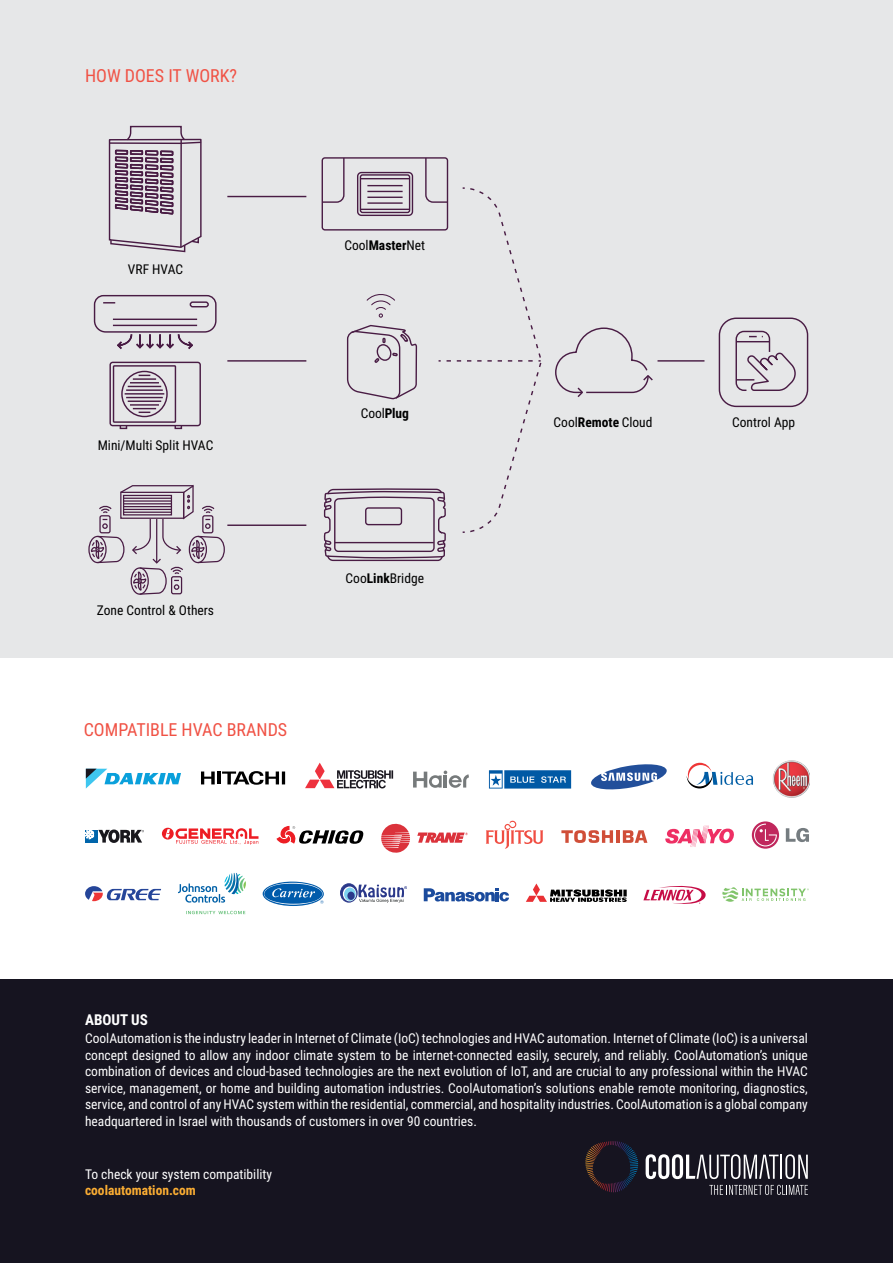
<style>
.page{position:relative;width:893px;height:1263px;background:#fff}
.page>*{position:absolute;margin:0;border:0;box-sizing:border-box;transform-origin:0 0}
.t1{font:18px "Roboto Condensed";color:#f05245}
.t2{font:700 15px "Roboto Condensed";color:#fff}
.t3{font:13.5px/16.5px "Roboto Condensed";color:#fff;text-align:justify}
.t4{font:13.5px "Roboto Condensed";color:#000}
.t5{font:700 13.5px "Roboto Condensed";color:#fbad33}
.s1{font-weight:700}
</style>
<div class="page">
<div style="left:0;top:0;width:893px;height:658px;background:#e6e7e8"></div>
<hr style="left:227px;top:196px;width:79px;height:1px;background:#491c44">
<hr style="left:227px;top:360px;width:79px;height:2px;background:#491c44">
<hr style="left:227px;top:524px;width:79px;height:2px;background:#491c44">
<svg style="left:555px;top:327px;width:98px;height:70px"></svg>
<hr style="left:657px;top:360px;width:47px;height:2px;background:#491c44">
<svg style="left:108px;top:125px;width:94px;height:128px"></svg>
<div style="left:109px;top:362px;width:92px;height:64px;border:1px solid #491c44;border-radius:3px"></div>
<div style="left:113px;top:365px;width:63px;height:58px;border:1px solid #491c44"></div>
<div style="left:121px;top:371px;width:47px;height:46px;border:1px solid #491c44;border-radius:50%"></div>
<hr style="left:125px;top:393px;width:39px;height:2px;background:#491c44">
<hr style="left:126px;top:389px;width:37px;height:2px;background:#491c44">
<hr style="left:128px;top:386px;width:33px;height:1px;background:#491c44">
<svg style="left:130px;top:382px;width:29px;height:1px"></svg>
<hr style="left:133px;top:378px;width:23px;height:2px;background:#491c44">
<hr style="left:126px;top:397px;width:37px;height:1px;background:#491c44">
<hr style="left:128px;top:400px;width:33px;height:2px;background:#491c44">
<hr style="left:130px;top:404px;width:29px;height:2px;background:#491c44">
<svg style="left:133px;top:408px;width:23px;height:5px"></svg>
<svg style="left:120px;top:425px;width:7px;height:4px"></svg>
<svg style="left:175px;top:425px;width:7px;height:4px"></svg>
<svg style="left:93px;top:294px;width:124px;height:56px"></svg>
<div style="left:88px;top:536px;width:19px;height:27px;border:1px solid #491c44;border-radius:50%"></div>
<svg style="left:90px;top:484px;width:135px;height:111px"></svg>
<div style="left:719px;top:317px;width:89px;height:90px;border:1px solid #491c44;border-radius:17px"></div>
<svg style="left:735px;top:330px;width:61px;height:61px"></svg>
<svg style="left:321px;top:157px;width:221px;height:405px"></svg>
<svg style="left:752px;top:821px;width:27px;height:28px"></svg>
<svg style="left:754px;top:824px;width:23px;height:22px"></svg>
<svg style="left:786px;top:828px;width:23px;height:14px"></svg>
<svg style="left:86px;top:769px;width:95px;height:19px"></svg>
<svg style="left:305px;top:763px;width:88px;height:25px"></svg>
<svg style="left:486px;top:821px;width:57px;height:28px"></svg>
<svg style="left:201px;top:771px;width:84px;height:14px"></svg>
<svg style="left:591px;top:764px;width:76px;height:26px"></svg>
<svg style="left:85px;top:829px;width:59px;height:14px"></svg>
<svg style="left:381px;top:823px;width:29px;height:30px"></svg>
<svg style="left:417px;top:832px;width:51px;height:11px"></svg>
<svg style="left:561px;top:830px;width:52px;height:13px"></svg>
<hr style="left:616px;top:830px;width:4px;height:13px;background:#d04e38">
<svg style="left:623px;top:830px;width:24px;height:13px"></svg>
<svg style="left:688px;top:763px;width:65px;height:22px"></svg>
<img style="left:687px;top:773px;width:25px;height:15px">
<svg style="left:413px;top:770px;width:56px;height:18px"></svg>
<svg style="left:665px;top:825px;width:69px;height:22px"></svg>
<img style="left:773px;top:760px;width:37px;height:37px">
<svg style="left:489px;top:770px;width:82px;height:18px"></svg>
<svg style="left:263px;top:881px;width:61px;height:25px"></svg>
<svg style="left:424px;top:888px;width:85px;height:13px"></svg>
<svg style="left:178px;top:873px;width:68px;height:30px"></svg>
<svg style="left:186px;top:911px;width:59px;height:3px"></svg>
<svg style="left:722px;top:887px;width:87px;height:15px"></svg>
<svg style="left:85px;top:886px;width:76px;height:15px"></svg>
<svg style="left:526px;top:883px;width:101px;height:19px"></svg>
<svg style="left:341px;top:884px;width:16px;height:18px"></svg>
<div style="left:341px;top:884px;width:16px;height:18px;border:1px solid #2a388a;border-radius:50%"></div>
<svg style="left:343px;top:886px;width:13px;height:15px"></svg>
<svg style="left:344px;top:887px;width:12px;height:14px"></svg>
<div style="left:347px;top:892px;width:8px;height:8px;background:#2a388a;border-radius:50%"></div>
<svg style="left:358px;top:884px;width:49px;height:19px"></svg>
<svg style="left:643px;top:885px;width:63px;height:19px"></svg>
<svg style="left:276px;top:826px;width:87px;height:18px"></svg>
<svg style="left:162px;top:828px;width:96px;height:17px"></svg>
<div style="left:0;top:979px;width:893px;height:284px;background:#161420"></div>
<svg style="left:709px;top:1185px;width:99px;height:10px"></svg>
<hr style="left:780px;top:1155px;width:2px;height:24px;background:#fff">
<svg style="left:785px;top:1154px;width:23px;height:25px"></svg>
<svg style="left:646px;top:1154px;width:132px;height:25px"></svg>
<svg style="left:585px;top:1141px;width:53px;height:51px"></svg>
<h1 class="t1" style="left:85px;top:63px;width:154px">HOW DOES IT WORK?</h1>
<p class="t4" style="left:128px;top:259px;width:57px">VRF HVAC</p>
<p class="t4" style="left:98px;top:435px;width:117px">Mini/Multi Split HVAC</p>
<p class="t4" style="left:97px;top:601px;width:119px">Zone Control &amp; Others</p>
<h1 class="t1" style="left:84px;top:717px;width:205px">COMPATIBLE HVAC BRANDS</h1>
<p class="t4" style="left:344px;top:235px;width:82px">Cool<span class="s1">Master</span>Net</p>
<p class="t4" style="left:361px;top:404px;width:50px">Cool<span class="s1">Plug</span></p>
<p class="t4" style="left:346px;top:568px;width:80px">Coo<span class="s1">Link</span>Bridge</p>
<p class="t4" style="left:554px;top:413px;width:100px">Cool<span class="s1">Remote</span> Cloud</p>
<p class="t4" style="left:732px;top:413px;width:64px">Control App</p>
<p class="t2" style="left:85px;top:1009px;width:64px">ABOUT US</p>
<p class="t3" style="left:85px;top:1030px;width:724px">CoolAutomationistheindustryleaderinInternetofClimate(IoC)technologiesandHVACautomation.InternetofClimate(IoC)isauniversal concept designed to allow any indoor climate system to be internet-connected easily, securely, and reliably. CoolAutomations’ unique combination of devices and cloud-based technologies are the next evolution of IoT, and are crucial to any professional within the HVAC service, management, or home and building automation industries. CoolAutomations’ solutions enable remote monitoring, diagnostics, service, and control of any HVAC system within the residential, commercial, and hospitality industries. CoolAutomation is a global company headquartered in Israel with thousands of customers in over 90 countries.</p>
<p class="t3" style="left:85px;top:1165px;width:189px">To check your system compatibility</p>
<p class="t5" style="left:85px;top:1181px;width:112px">coolautomation.com</p>
</div>
